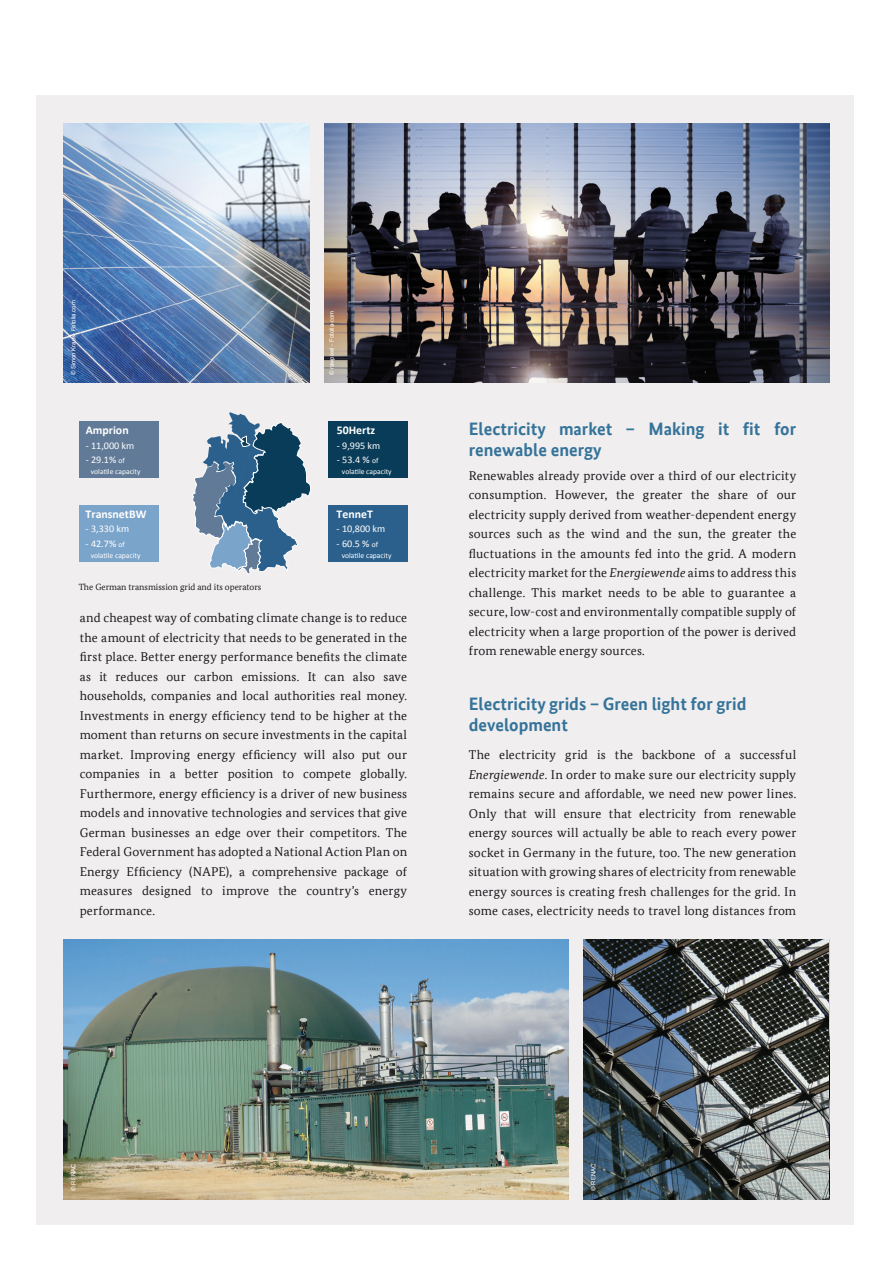
<style>
.page{position:relative;width:893px;height:1263px;background:#fff}
.page>*{position:absolute;margin:0;border:0;box-sizing:border-box;transform-origin:0 0}
.t1{font:700 18px/21px "Bundes Sans Office";color:#34739a}
.t2{font:12.75px/19.5px "Bundes Serif Office";letter-spacing:.01em;color:#1a171c;text-align:justify}
.t3{font:700 11.85px "Calibri";color:#fff}
.t4{font:10.2px "Calibri";color:#fff}
.t5{font:9px "Bundes Serif Office";color:#1a171c}
.t6{font:7.65px "Calibri";color:#fff}
.t7{font:6px "Arial";color:#fff}
.s1{font-size:7.65px}
.s2{font-style:italic}
</style>
<div class="page">
<div style="left:37px;top:96px;width:817px;height:1129px;background:#f0eeee"></div>
<img style="left:64px;top:940px;width:505px;height:259px">
<img style="left:584px;top:940px;width:245px;height:259px">
<img style="left:324px;top:123px;width:505px;height:260px">
<img style="left:64px;top:123px;width:245px;height:260px">
<div style="left:79px;top:505px;width:79px;height:57px;background:#7ba4cb"></div>
<div style="left:79px;top:422px;width:79px;height:56px;background:#617a97"></div>
<div style="left:328px;top:505px;width:79px;height:57px;background:#2b608c"></div>
<svg style="left:192px;top:412px;width:119px;height:163px"></svg>
<div style="left:328px;top:422px;width:79px;height:56px;background:#093c58"></div>
<p class="t7" style="left:70px;top:375px;width:77px;rotate:-90deg">© Simon Kraus- Fotolia.com</p>
<p class="t7" style="left:328px;top:375px;width:66px;rotate:-90deg">© rawpixel - Fotolia-com</p>
<p class="t3" style="left:85px;top:422px;width:44px">Amprion</p>
<p class="t4" style="left:85px;top:437px;width:50px">- 11,000 km</p>
<p class="t4" style="left:85px;top:452px;width:41px">- 29.1% <span class="s1">of</span></p>
<p class="t6" style="left:91px;top:465px;width:51px">volatile capacity</p>
<p class="t6" style="left:119px;top:455px;width:8px">of</p>
<p class="t3" style="left:86px;top:506px;width:62px">TransnetBW</p>
<p class="t4" style="left:86px;top:522px;width:45px">- 3,330 km</p>
<p class="t4" style="left:86px;top:537px;width:41px">- 42.7% <span class="s1">of</span></p>
<p class="t6" style="left:91px;top:550px;width:51px">volatile capacity</p>
<p class="t5" style="left:79px;top:581px;width:184px">The German transmission grid and its operators</p>
<p class="t3" style="left:337px;top:423px;width:40px">50Hertz</p>
<p class="t4" style="left:337px;top:439px;width:45px">- 9,995 km</p>
<p class="t4" style="left:337px;top:453px;width:43px">- 53.4 % <span class="s1">of</span></p>
<p class="t6" style="left:342px;top:467px;width:51px">volatile capacity</p>
<p class="t3" style="left:337px;top:507px;width:38px">TenneT</p>
<p class="t4" style="left:337px;top:523px;width:50px">- 10,800 km</p>
<p class="t4" style="left:337px;top:537px;width:43px">- 60.5 % <span class="s1">of</span></p>
<p class="t6" style="left:342px;top:551px;width:51px">volatile capacity</p>
<p class="t2" style="left:80px;top:608px;width:329px">and cheapest way of combating climate change is to reduce the amount of electricity that needs to be generated in the first place. Better energy performance benefits the climate as it reduces our carbon emissions. It can also save households, companies and local authorities real money.<br>Investments in energy efficiency tend to be higher at the moment than returns on secure investments in the capital market. Improving energy efficiency will also put our companies in a better position to compete globally.<br>Furthermore, energy efficiency is a driver of new business models and innovative technologies and services that give German businesses an edge over their competitors. The Federal Government has adopted a National Action Plan on Energy Efficiency (NAPE), a comprehensive package of measures designed to improve the country’s energy performance.</p>
<h1 class="t1" style="left:469px;top:418px;width:329px">Electricity market – Making it fit for renewable energy</h1>
<p class="t2" style="left:469px;top:465px;width:329px">Renewables already provide over a third of our electricity consumption. However, the greater the share of our electricity supply derived from weather-dependent energy sources such as the wind and the sun, the greater the fluctuations in the amounts fed into the grid. A modern electricity market for the <span class="s2">Energiewende</span> aims to address this challenge. This market needs to be able to guarantee a secure, low-cost and environmentally compatible supply of electricity when a large proportion of the power is derived from renewable energy sources.</p>
<h1 class="t1" style="left:469px;top:693px;width:279px">Electricity grids – Green light for grid development</h1>
<p class="t2" style="left:469px;top:745px;width:329px">The electricity grid is the backbone of a successful <span class="s2">Energiewende</span>. In order to make sure our electricity supply remains secure and affordable, we need new power lines.<br>Only that will ensure that electricity from renewable energy sources will actually be able to reach every power socket in Germany in the future, too. The new generation situation with growing shares of electricity from renewable energy sources is creating fresh challenges for the grid. In some cases, electricity needs to travel long distances from</p>
<p class="t7" style="left:70px;top:1191px;width:29px;rotate:-90deg">© RENAC</p>
<p class="t7" style="left:589px;top:1191px;width:29px;rotate:-90deg">© RENAC</p>
</div>
